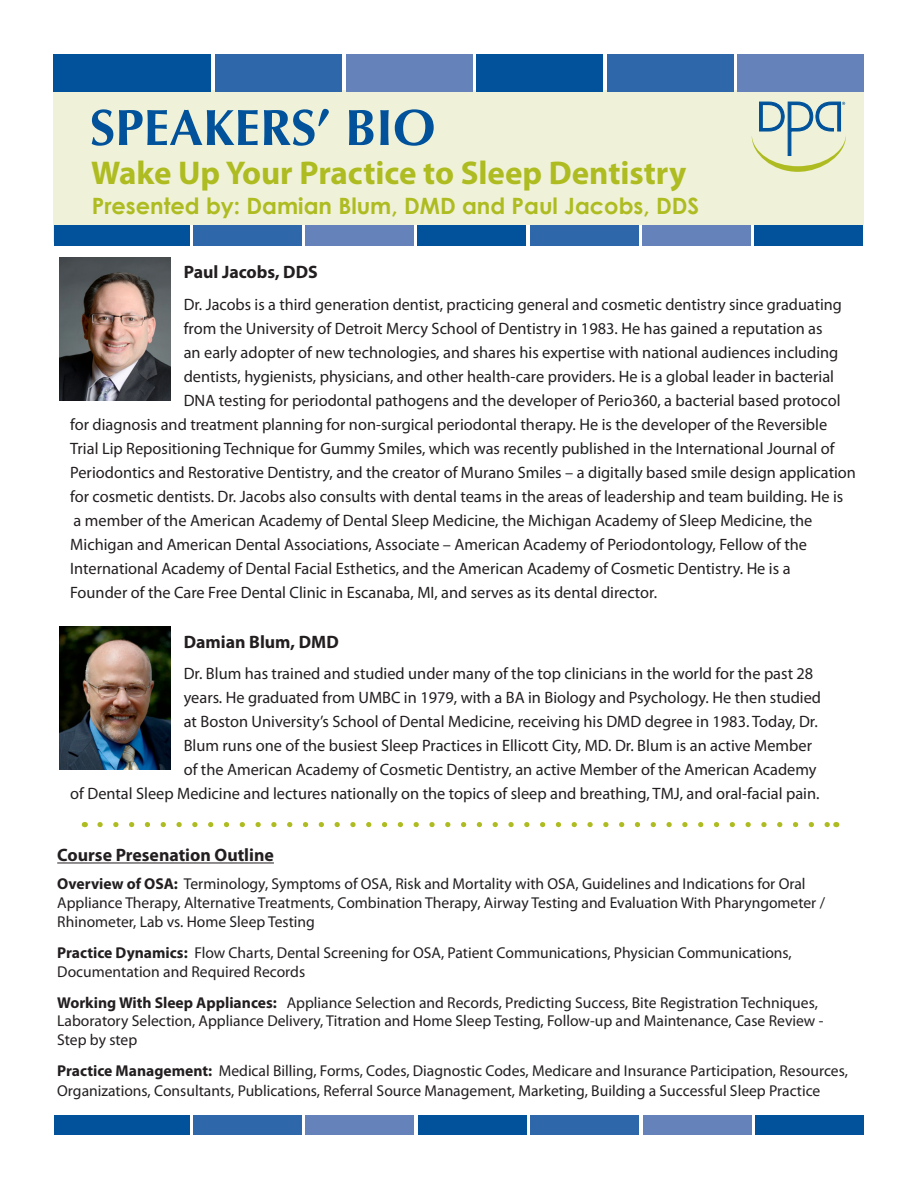
<style>
.page{position:relative;width:918px;height:1188px;background:#fff}
.page>*{position:absolute;margin:0;border:0;box-sizing:border-box;transform-origin:0 0}
.t1{font:700 51px "Optima";color:#01529a}
.t2{font:700 33px "Myriad Pro";color:#aebc21}
.t3{font:700 22.5px "Century Gothic";color:#aebc21}
.t4{font:700 18px "Myriad Pro";color:#231f20}
.t5{font:16.5px/24px "Myriad Pro";color:#231f20}
.t6{font:15.75px/18.9px "Myriad Pro";color:#231f20}
.s1{font-weight:700}
</style>
<div class="page">
<div style="left:54px;top:91px;width:810px;height:151px;background:#eff2d9"></div>
<svg style="left:752px;top:101px;width:94px;height:71px"></svg>
<svg style="left:87px;top:225px;width:777px;height:21px"></svg>
<div style="left:54px;top:225px;width:135px;height:20px;background:#01529a"></div>
<div style="left:193px;top:225px;width:108px;height:20px;background:#2e68aa"></div>
<div style="left:305px;top:225px;width:109px;height:20px;background:#6582ba"></div>
<div style="left:418px;top:225px;width:108px;height:20px;background:#01529a"></div>
<div style="left:530px;top:225px;width:108px;height:20px;background:#2e68aa"></div>
<div style="left:642px;top:225px;width:109px;height:20px;background:#6582ba"></div>
<div style="left:755px;top:225px;width:108px;height:20px;background:#01529a"></div>
<div style="left:54px;top:1115px;width:135px;height:19px;background:#01529a"></div>
<div style="left:193px;top:1115px;width:109px;height:19px;background:#2e68aa"></div>
<div style="left:306px;top:1115px;width:108px;height:19px;background:#6582ba"></div>
<div style="left:418px;top:1115px;width:109px;height:19px;background:#01529a"></div>
<div style="left:531px;top:1115px;width:108px;height:19px;background:#2e68aa"></div>
<div style="left:643px;top:1115px;width:109px;height:19px;background:#6582ba"></div>
<div style="left:755px;top:1115px;width:109px;height:19px;background:#01529a"></div>
<div style="left:54px;top:54px;width:157px;height:38px;background:#01529a"></div>
<div style="left:216px;top:54px;width:126px;height:38px;background:#2e68aa"></div>
<div style="left:346px;top:54px;width:126px;height:38px;background:#6582ba"></div>
<div style="left:477px;top:54px;width:126px;height:38px;background:#01529a"></div>
<div style="left:607px;top:54px;width:126px;height:38px;background:#2e68aa"></div>
<div style="left:738px;top:54px;width:126px;height:38px;background:#6582ba"></div>
<img style="left:59px;top:258px;width:111px;height:142px">
<img style="left:59px;top:627px;width:111px;height:142px">
<hr style="left:57px;top:863px;width:217px;height:1px;background:#231f20">
<svg style="left:100px;top:822px;width:728px;height:5px"></svg>
<p class="t1" style="left:90px;top:98px;width:347px">SPEAKERS’ BIO</p>
<p class="t2" style="left:91px;top:152px;width:597px">Wake Up Your Practice to Sleep Dentistry</p>
<p class="t3" style="left:92px;top:188px;width:609px">Presented by: Damian Blum, DMD and Paul Jacobs, DDS</p>
<p class="t4" style="left:184px;top:261px;width:135px">Paul Jacobs, DDS</p>
<p class="t5" style="left:184px;top:292px;width:660px">Dr. Jacobs is a third generation dentist, practicing general and cosmetic dentistry since graduating</p>
<p class="t5" style="left:184px;top:316px;width:640px">from the University of Detroit Mercy School of Dentistry in 1983. He has gained a reputation as</p>
<p class="t5" style="left:184px;top:340px;width:656px">an early adopter of new technologies, and shares his expertise with national audiences including</p>
<p class="t5" style="left:184px;top:364px;width:652px">dentists, hygienists, physicians, and other health-care providers. He is a global leader in bacterial</p>
<p class="t5" style="left:184px;top:388px;width:658px">DNA testing for periodontal pathogens and the developer of Perio360, a bacterial based protocol</p>
<p class="t5" style="left:70px;top:412px;width:759px">for diagnosis and treatment planning for non-surgical periodontal therapy. He is the developer of the Reversible</p>
<p class="t5" style="left:70px;top:436px;width:787px">Trial Lip Repositioning Technique for Gummy Smiles, which was recently published in the International Journal of<br>Periodontics and Restorative Dentistry, and the creator of Murano Smiles – a digitally based smile design application for cosmetic dentists. Dr. Jacobs also consults with dental teams in the areas of leadership and team building. He is</p>
<p class="t5" style="left:74px;top:508px;width:740px">a member of the American Academy of Dental Sleep Medicine, the Michigan Academy of Sleep Medicine, the</p>
<p class="t5" style="left:70px;top:532px;width:738px">Michigan and American Dental Associations, Associate – American Academy of Periodontology, Fellow of the</p>
<p class="t5" style="left:70px;top:556px;width:722px">International Academy of Dental Facial Esthetics, and the American Academy of Cosmetic Dentistry. He is a</p>
<p class="t5" style="left:70px;top:580px;width:588px">Founder of the Care Free Dental Clinic in Escanaba, MI, and serves as its dental director.</p>
<p class="t4" style="left:184px;top:630px;width:156px">Damian Blum, DMD</p>
<p class="t5" style="left:184px;top:661px;width:631px">Dr. Blum has trained and studied under many of the top clinicians in the world for the past 28</p>
<p class="t5" style="left:184px;top:685px;width:639px">years. He graduated from UMBC in 1979, with a BA in Biology and Psychology. He then studied</p>
<p class="t5" style="left:184px;top:709px;width:635px">at Boston University’s School of Dental Medicine, receiving his DMD degree in 1983. Today, Dr.</p>
<p class="t5" style="left:184px;top:733px;width:630px">Blum runs one of the busiest Sleep Practices in Ellicott City, MD. Dr. Blum is an active Member</p>
<p class="t5" style="left:184px;top:757px;width:634px">of the American Academy of Cosmetic Dentistry, an active Member of the American Academy</p>
<p class="t5" style="left:70px;top:781px;width:751px">of Dental Sleep Medicine and lectures nationally on the topics of sleep and breathing, TMJ, and oral-facial pain.</p>
<p class="t4" style="left:57px;top:843px;width:218px">Course Presenation Outline</p>
<p class="t6" style="left:57px;top:874px;width:750px"><span class="s1">Overview of OSA:</span> Terminology, Symptoms of OSA, Risk and Mortality with OSA, Guidelines and Indications for Oral</p>
<p class="t6" style="left:57px;top:893px;width:769px">Appliance Therapy, Alternative Treatments, Combination Therapy, Airway Testing and Evaluation With Pharyngometer /<br>Rhinometer, Lab vs. Home Sleep Testing</p>
<p class="t6" style="left:57px;top:943px;width:736px"><span class="s1">Practice Dynamics:</span> Flow Charts, Dental Screening for OSA, Patient Communications, Physician Communications,</p>
<p class="t6" style="left:57px;top:962px;width:249px">Documentation and Required Records</p>
<p class="t6" style="left:57px;top:993px;width:768px"><span class="s1">Working With Sleep Appliances:</span> Appliance Selection and Records, Predicting Success, Bite Registration Techniques,<br>Laboratory Selection, Appliance Delivery, Titration and Home Sleep Testing, Follow-up and Maintenance, Case Review -<br>Step by step</p>
<p class="t6" style="left:57px;top:1061px;width:792px;line-height:19.8px"><span class="s1">Practice Management:</span> Medical Billing, Forms, Codes, Diagnostic Codes, Medicare and Insurance Participation, Resources,<br>Organizations, Consultants, Publications, Referral Source Management, Marketing, Building a Successful Sleep Practice</p>
</div>
